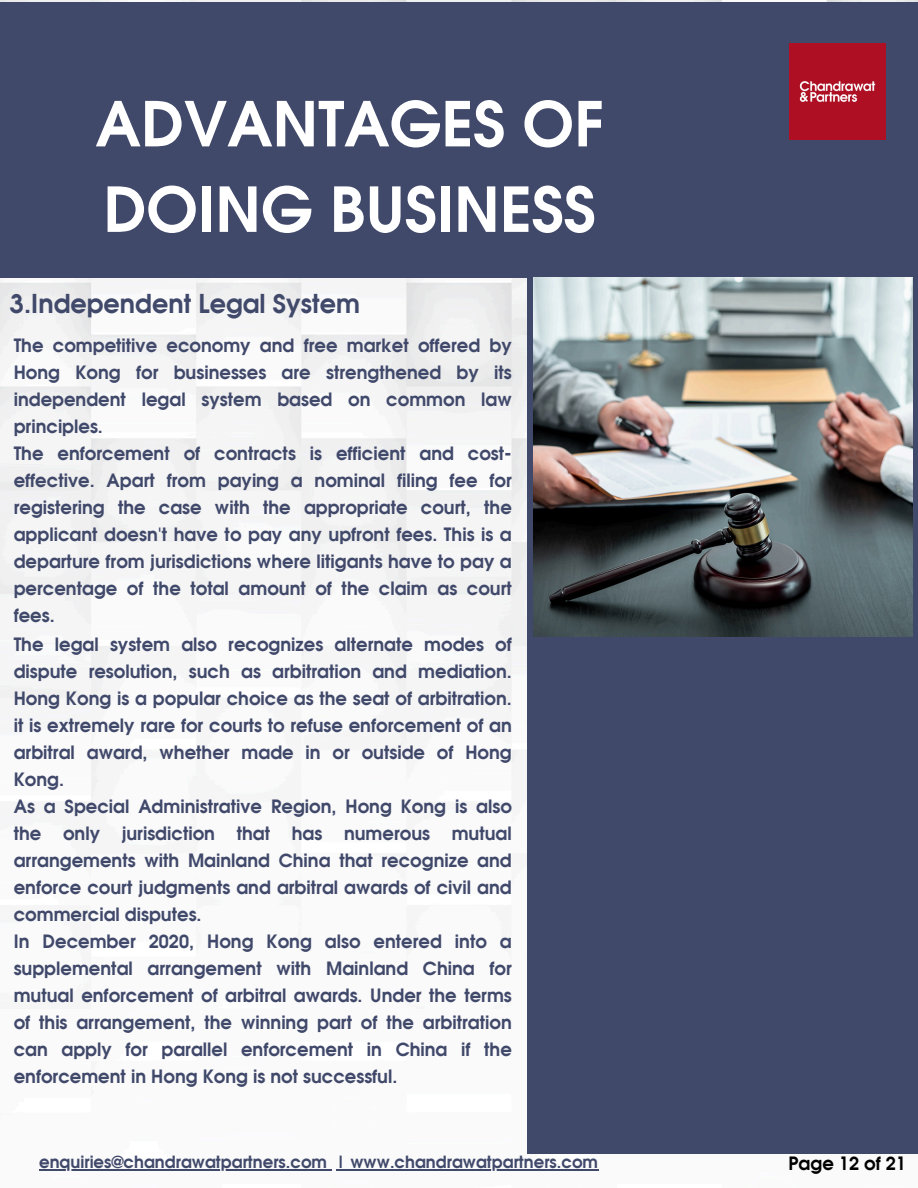
<style>
.page{position:relative;width:918px;height:1188px;background:#fff}
.page>*{position:absolute;margin:0;border:0;box-sizing:border-box;transform-origin:0 0}
.t1{font:600 61.5px/85.5px "Avant Garde";color:#fff}
.t2{font:600 25.5px "Avant Garde";color:#41496b}
.t3{font:600 18px/27px "Avant Garde";color:#41496b;text-align:justify}
.t4{font:600 18px "Avant Garde";color:#000}
.t5{font:600 16.5px "Avant Garde";color:#41496b}
</style>
<div class="page">
<img style="left:0;top:0;width:918px;height:1171px">
<div style="left:527px;top:263px;width:391px;height:890px;background:#41496b"></div>
<div style="left:0;top:2px;width:918px;height:275px;background:#41496b"></div>
<img style="left:790px;top:44px;width:95px;height:95px">
<img style="left:533px;top:277px;width:379px;height:359px">
<hr style="left:39px;top:1169px;width:288px;height:1px;background:#41496b">
<hr style="left:336px;top:1169px;width:262px;height:1px;background:#41496b">
<h1 class="t1" style="left:95px;top:85px;width:510px">ADVANTAGES OF<br>DOING BUSINESS</h1>
<p class="t2" style="left:10px;top:293px;width:352px">3.Independent Legal System</p>
<p class="t3" style="left:14px;top:333px;width:500px">The competitive economy and free market offered by Hong Kong for businesses are strengthened by its independent legal system based on common law principles.</p>
<p class="t3" style="left:14px;top:441px;width:500px">The enforcement of contracts is efficient and cost&shy;effective. Apart from paying a nominal filing fee for registering the case with the appropriate court, the applicant doesn't have to pay any upfront fees. This is a departure from jurisdictions where litigants have to pay a percentage of the total amount of the claim as court fees.</p>
<p class="t3" style="left:14px;top:632px;width:500px">The legal system also recognizes alternate modes of dispute resolution, such as arbitration and mediation.<br>Hong Kong is a popular choice as the seat of arbitration. it is extremely rare for courts to refuse enforcement of an arbitral award, whether made in or outside of Hong Kong.</p>
<p class="t3" style="left:14px;top:794px;width:500px">As a Special Administrative Region, Hong Kong is also the only jurisdiction that has numerous mutual arrangements with Mainland China that recognize and enforce court judgments and arbitral awards of civil and commercial disputes.</p>
<h2 class="t3" style="left:14px;top:929px;width:500px">In December 2020, Hong Kong also entered into a supplemental arrangement with Mainland China for mutual enforcement of arbitral awards. Under the terms of this arrangement, the winning part of the arbitration can apply for parallel enforcement in China if the enforcement in Hong Kong is not successful.</h2>
<p class="t5" style="left:39px;top:1155px;width:289px">enquiries@chandrawatpartners.com</p>
<p class="t5" style="left:336px;top:1155px;width:264px">| www.chandrawatpartners.com</p>
<p class="t4" style="left:789px;top:1156px;width:119px">Page 12 of 21</p>
</div>
